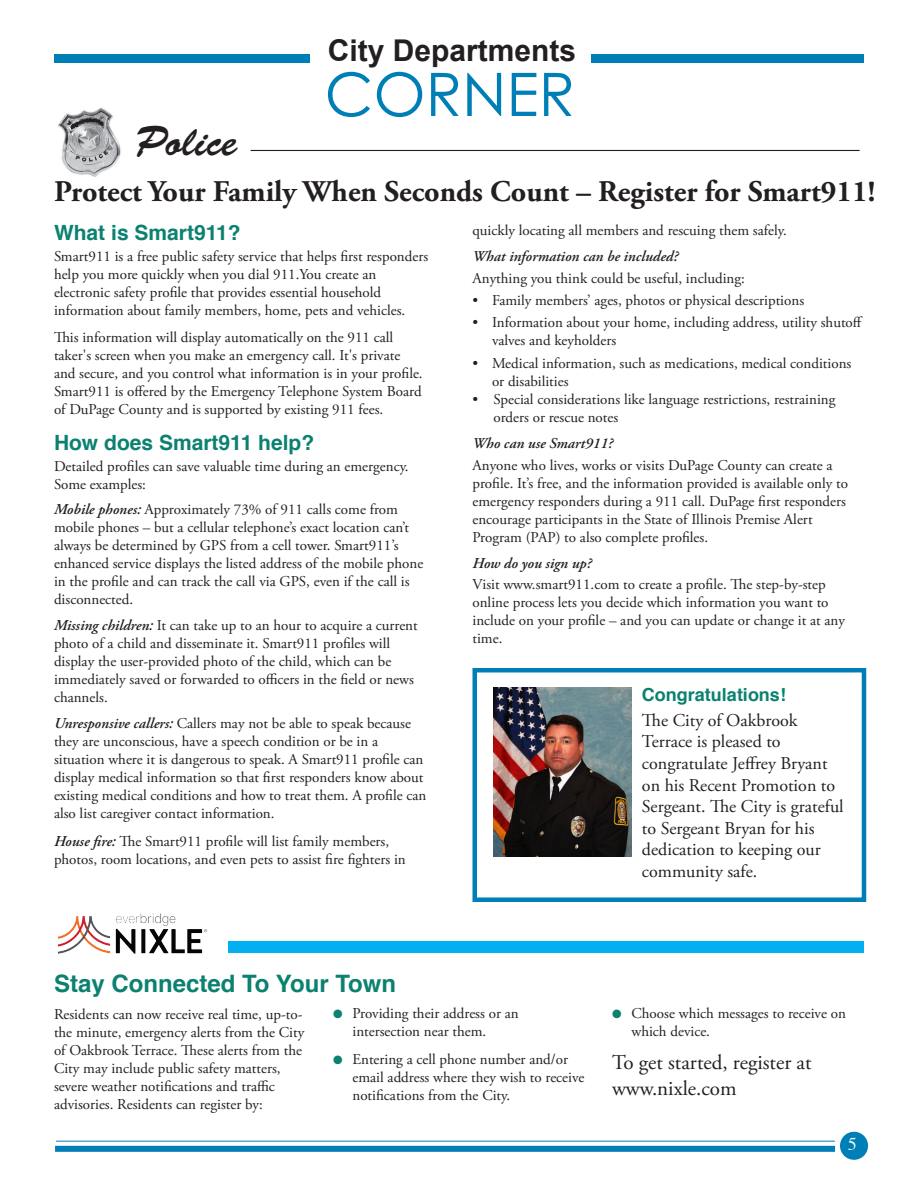
<style>
.page{position:relative;width:918px;height:1188px;background:#fff}
.page>*{position:absolute;margin:0;border:0;box-sizing:border-box;transform-origin:0 0}
.body{font:60px "Century Gothic";color:#007eb6}
.departments_corner{font:42px "Brush Script Std";color:#231f20}
.headers{font:700 30px "Adobe Garamond Pro";color:#231f20}
.body-2{font:700 30px "Arial";color:#231f20}
.FYI_heads{font:700 24px "Helvetica";color:#0b8170}
.body-3{font:21px/25.2px "Adobe Garamond Pro";color:#231f20}
.FYI_heads-2{font:700 21px "Helvetica";color:#0b8170}
.body-4{font:18px/21.6px "Adobe Garamond Pro";color:#231f20}
.subhead2{font:700 18px "Helvetica";color:#0b8170}
.t1{font:18px "Times";color:#fff}
.body-5{font:15px/18px "Adobe Garamond Pro";color:#231f20}
._03_bef_body{font:15px/18px "Adobe Garamond Pro";color:#231f20}
.hang_ind{font:15px/18px "Adobe Garamond Pro";color:#231f20}
.hang_inds{font:15px/18px "Adobe Garamond Pro";color:#231f20}
.body-6{font:italic 600 15px "Adobe Garamond Pro";color:#231f20}
.s1{font-weight:600;font-style:italic}
.s2{color:#0b8170}
</style>
<div class="page">
<div style="left:54px;top:54px;width:810px;height:9px;background:#007eb6"></div>
<div style="left:840px;top:1132px;width:28px;height:28px;background:#007eb6;border-radius:50%"></div>
<div style="left:55px;top:1146px;width:780px;height:6px;background:#007eb6"></div>
<hr style="left:56px;top:1141px;width:779px;height:1px;background:#007eb6">
<hr style="left:251px;top:150px;width:609px;height:1px;background:#231f20">
<img style="left:58px;top:108px;width:63px;height:69px">
<div style="left:311px;top:45px;width:280px;height:30px;background:#fff"></div>
<img style="left:57px;top:914px;width:151px;height:39px">
<div style="left:228px;top:941px;width:636px;height:12px;background:#00b0f0"></div>
<div style="left:472px;top:668px;width:394px;height:234px;border:4px solid #007eb6"></div>
<img style="left:494px;top:688px;width:137px;height:169px">
<p class="departments_corner" style="left:135px;top:118px;width:104px">Police</p>
<p class="body-2" style="left:328px;top:31px;width:250px">City Departments</p>
<p class="body" style="left:325px;top:58px;width:252px">CORNER</p>
<p class="headers" style="left:54px;top:174px;width:823px">Protect Your Family When Seconds Count – Register for Smart911!</p>
<p class="FYI_heads-2" style="left:54px;top:215px;width:188px">What is Smart911?</p>
<p class="_03_bef_body" style="left:54px;top:248px;width:376px">Smart911 is a free public safety service that helps first responders help you more quickly when you dial 911.You create an electronic safety profile that provides essential household information about family members, home, pets and vehicles.</p>
<p class="body-5" style="left:54px;top:328px;width:370px">This information will display automatically on the 911 call taker's screen when you make an emergency call. It's private and secure, and you control what information is in your profile.<br>Smart911 is offered by the Emergency Telephone System Board of DuPage County and is supported by existing 911 fees.</p>
<p class="FYI_heads-2" style="left:54px;top:425px;width:262px">How does Smart911 help?</p>
<p class="_03_bef_body" style="left:54px;top:458px;width:356px">Detailed profiles can save valuable time during an emergency.<br>Some examples:</p>
<p class="body-5" style="left:54px;top:501px;width:371px"><span class="s1">Mobile phones:</span> Approximately 73% of 911 calls come from mobile phones – but a cellular telephone’s exact location can’t always be determined by GPS from a cell tower. Smart911’s enhanced service displays the listed address of the mobile phone in the profile and can track the call via GPS, even if the call is disconnected.</p>
<p class="body-5" style="left:54px;top:617px;width:365px"><span class="s1">Missing children:</span> It can take up to an hour to acquire a current photo of a child and disseminate it. Smart911 profiles will display the user-provided photo of the child, which can be immediately saved or forwarded to officers in the field or news channels.</p>
<p class="body-5" style="left:54px;top:714px;width:374px"><span class="s1">Unresponsive callers:</span> Callers may not be able to speak because they are unconscious, have a speech condition or be in a situation where it is dangerous to speak. A Smart911 profile can display medical information so that first responders know about existing medical conditions and how to treat them. A profile can also list caregiver contact information.</p>
<p class="body-5" style="left:54px;top:833px;width:353px"><span class="s1">House fire:</span> The Smart911 profile will list family members, photos, room locations, and even pets to assist fire fighters in</p>
<p class="FYI_heads" style="left:54px;top:964px;width:344px">Stay Connected To Your Town</p>
<p class="body-5" style="left:472px;top:222px;width:316px">quickly locating all members and rescuing them safely.</p>
<p class="body-6" style="left:472px;top:248px;width:207px">What information can be included?</p>
<p class="_03_bef_body" style="left:472px;top:270px;width:274px">Anything you think could be useful, including:</p>
<p class="hang_ind" style="left:472px;top:292px;width:333px">• Family members’ ages, photos or physical descriptions</p>
<p class="hang_ind" style="left:492px;top:314px;width:372px;text-indent:-20px">• Information about your home, including address, utility shutoff valves and keyholders</p>
<p class="hang_ind" style="left:492px;top:354px;width:361px;text-indent:-20px">• Medical information, such as medications, medical conditions or disabilities</p>
<p class="hang_inds" style="left:494px;top:390px;width:343px;text-indent:-21px">• Special considerations like language restrictions, restraining orders or rescue notes</p>
<p class="body-6" style="left:472px;top:435px;width:142px">Who can use Smart911?</p>
<p class="_03_bef_body" style="left:472px;top:456px;width:377px">Anyone who lives, works or visits DuPage County can create a profile. It’s free, and the information provided is available only to emergency responders during a 911 call. DuPage first responders encourage participants in the State of Illinois Premise Alert Program (PAP) to also complete profiles.</p>
<p class="body-6" style="left:472px;top:555px;width:121px">How do you sign up?</p>
<p class="_03_bef_body" style="left:472px;top:576px;width:374px">Visit www.smart911.com to create a profile. The step-by-step online process lets you decide which information you want to include on your profile – and you can update or change it at any time.</p>
<p class="subhead2" style="left:642px;top:680px;width:145px">Congratulations!</p>
<p class="body-4" style="left:642px;top:710px;width:203px">The City of Oakbrook<br>Terrace is pleased to congratulate Jeffrey Bryant on his Recent Promotion to<br>Sergeant. The City is grateful to Sergeant Bryan for his dedication to keeping our community safe.</p>
<p class="body-5" style="left:54px;top:1006px;width:252px">Residents can now receive real time, up-to&shy;the minute, emergency alerts from the City of Oakbrook Terrace. These alerts from the City may include public safety matters, severe weather notifications and traffic advisories. Residents can register by:</p>
<p class="hang_ind" style="left:352px;top:1004px;width:168px;text-indent:-20px"><span class="s2">●</span> Providing their address or an intersection near them.</p>
<p class="hang_ind" style="left:352px;top:1051px;width:233px;text-indent:-20px"><span class="s2">●</span> Entering a cell phone number and/or email address where they wish to receive notifications from the City.</p>
<p class="hang_ind" style="left:632px;top:1004px;width:216px;text-indent:-20px"><span class="s2">●</span> Choose which messages to receive on which device.</p>
<p class="body-3" style="left:612px;top:1051px;width:201px">To get started, register at www.nixle.com</p>
<p class="t1" style="left:848px;top:1128px;width:10px">5</p>
</div>
